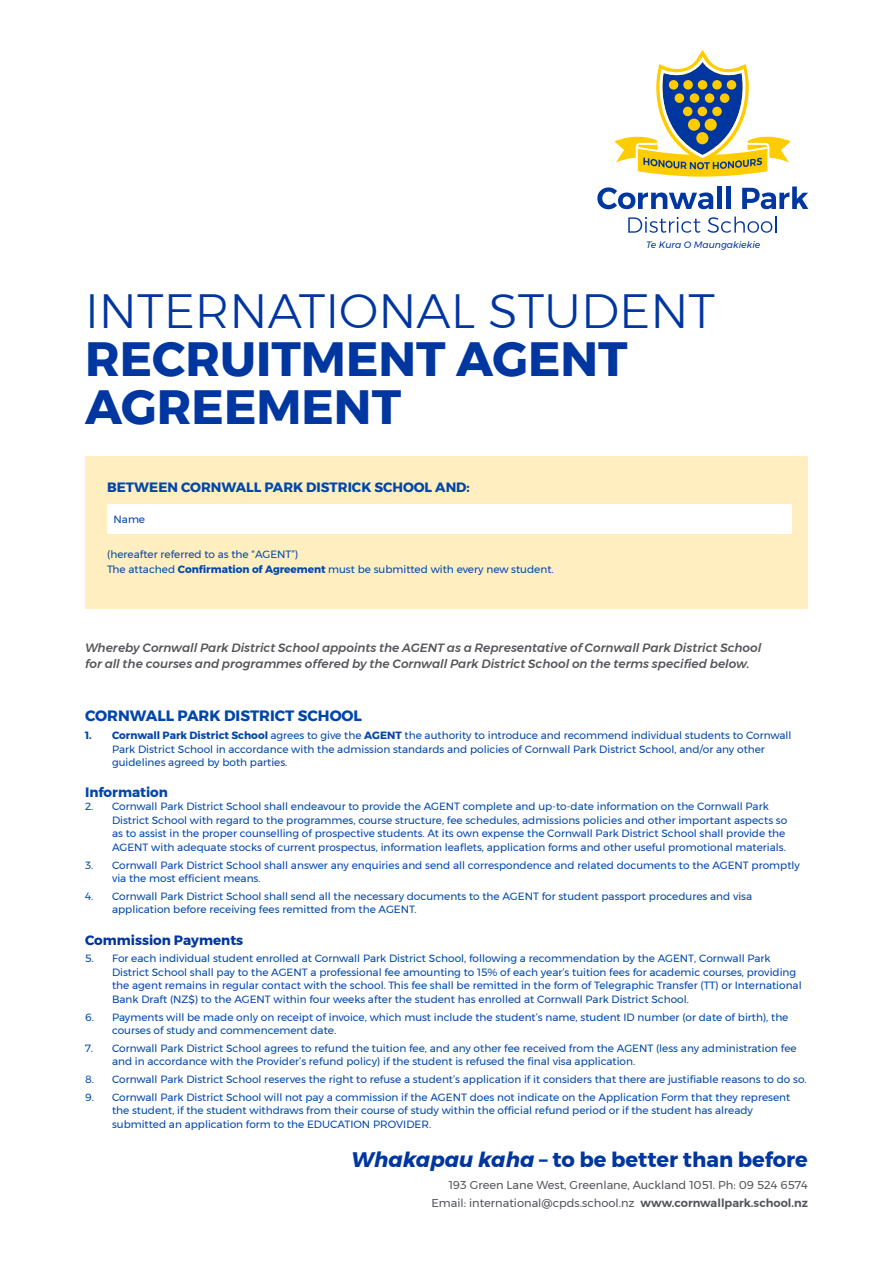
<style>
.page{position:relative;width:893px;height:1263px;background:#fff}
.page>*{position:absolute;margin:0;border:0;box-sizing:border-box;transform-origin:0 0}
.t1{font:700 48px/48px "Montserrat";color:#0036a0}
.t2{font:300 48px "Montserrat";color:#0036a0}
.t3{font:700 21px "Montserrat";color:#0036a0}
.t4{font:700 15px "Montserrat";color:#0047aa}
.t5{font:700 13.5px "Montserrat";color:#0047aa}
.t6{font:700 13.5px "Montserrat";color:#0036a0}
.t7{font:italic 500 12px/16.5px "Montserrat";letter-spacing:-.005em;color:#54555a}
.t8{font:11.4px/18px "Montserrat";color:#54555a;text-align:right}
.t9{font:10.5px/13.5px "Montserrat";color:#0047aa}
.t10{font:italic 9.3px "Montserrat";color:#0036a0}
.s1{font-weight:700}
.s2{font-style:italic}
.s3{font-weight:600}
</style>
<div class="page">
<svg style="left:597px;top:187px;width:116px;height:22px"></svg>
<hr style="left:717px;top:186px;width:4px;height:23px;background:#0036a0">
<hr style="left:726px;top:186px;width:4px;height:23px;background:#0036a0">
<svg style="left:742px;top:186px;width:66px;height:23px"></svg>
<svg style="left:628px;top:217px;width:72px;height:16px"></svg>
<svg style="left:708px;top:216px;width:69px;height:17px"></svg>
<svg style="left:614px;top:50px;width:177px;height:127px"></svg>
<div style="left:85px;top:456px;width:723px;height:153px;background:#ffeebf"></div>
<div style="left:107px;top:504px;width:685px;height:30px;background:#fff"></div>
<p class="t10" style="left:646px;top:238px;width:116px">Te Kura O Maungakiekie</p>
<h1 class="t2" style="left:85px;top:275px;width:632px">INTERNATIONAL STUDENT</h1>
<h1 class="t1" style="left:85px;top:335px;width:544px">RECRUITMENT AGENT<br>AGREEMENT</h1>
<p class="t5" style="left:107px;top:476px;width:364px">BETWEEN CORNWALL PARK DISTRICK SCHOOL AND:</p>
<p class="t9" style="left:114px;top:513px;width:33px">Name</p>
<p class="t9" style="left:107px;top:547px;width:448px;line-height:15px">(hereafter referred to as the “AGENT”)<br>The attached <span class="s1">Confirmation of Agreement</span> must be submitted with every new student.</p>
<p class="t7" style="left:85px;top:639px;width:678px">Whereby Cornwall Park District School appoints the AGENT as a Representative of Cornwall Park District School for all the courses and programmes offered by the Cornwall Park District School on the terms specified below.</p>
<h3 class="t4" style="left:85px;top:704px;width:278px">CORNWALL PARK DISTRICT SCHOOL</h3>
<p class="t9" style="left:112px;top:728px;width:681px;text-indent:-27px"><span class="s1">1. Cornwall Park District School</span> agrees to give the <span class="s1">AGENT</span> the authority to introduce and recommend individual students to Cornwall<br>Park District School in accordance with the admission standards and policies of Cornwall Park District School, and/or any other guidelines agreed by both parties.</p>
<p class="t5" style="left:85px;top:781px;width:84px">Information</p>
<p class="t9" style="left:112px;top:800px;width:677px;text-indent:-27px">2. Cornwall Park District School shall endeavour to provide the AGENT complete and up-to-date information on the Cornwall Park District School with regard to the programmes, course structure, fee schedules, admissions policies and other important aspects so as to assist in the proper counselling of prospective students. At its own expense the Cornwall Park District School shall provide the AGENT with adequate stocks of current prospectus, information leaflets, application forms and other useful promotional materials.</p>
<p class="t9" style="left:112px;top:858px;width:689px;text-indent:-27px">3. Cornwall Park District School shall answer any enquiries and send all correspondence and related documents to the AGENT promptly via the most efficient means.</p>
<p class="t9" style="left:112px;top:889px;width:642px;text-indent:-27px">4. Cornwall Park District School shall send all the necessary documents to the AGENT for student passport procedures and visa application before receiving fees remitted from the AGENT.</p>
<p class="t6" style="left:85px;top:929px;width:160px">Commission Payments</p>
<p class="t9" style="left:112px;top:952px;width:691px;text-indent:-27px">5. For each individual student enrolled at Cornwall Park District School, following a recommendation by the AGENT, Cornwall Park District School shall pay to the AGENT a professional fee amounting to 15% of each year’s tuition fees for academic courses, providing the agent remains in regular contact with the school. This fee shall be remitted in the form of Telegraphic Transfer (TT) or International Bank Draft (NZ$) to the AGENT within four weeks after the student has enrolled at Cornwall Park District School.</p>
<p class="t9" style="left:112px;top:1010px;width:678px;text-indent:-27px">6. Payments will be made only on receipt of invoice, which must include the student’s name, student ID number (or date of birth), the courses of study and commencement date.</p>
<p class="t9" style="left:112px;top:1041px;width:686px;text-indent:-27px">7. Cornwall Park District School agrees to refund the tuition fee, and any other fee received from the AGENT (less any administration fee and in accordance with the Provider’s refund policy) if the student is refused the final visa application.</p>
<p class="t9" style="left:85px;top:1072px;width:723px">8. Cornwall Park District School reserves the right to refuse a student’s application if it considers that there are justifiable reasons to do so.</p>
<p class="t9" style="left:112px;top:1090px;width:680px;text-indent:-27px">9. Cornwall Park District School will not pay a commission if the AGENT does not indicate on the Application Form that they represent the student, if the student withdraws from their course of study within the official refund period or if the student has already submitted an application form to the EDUCATION PROVIDER.</p>
<h2 class="t3" style="left:351px;top:1143px;width:458px"><span class="s2">Whakapau kaha</span> – to be better than before</h2>
<p class="t8" style="left:431px;top:1176px;width:378px">193 Green Lane West, Greenlane, Auckland 1051. Ph: 09 524 6574<br>Email: international@cpds.school.nz <span class="s3">www.cornwallpark.school.nz</span></p>
</div>
